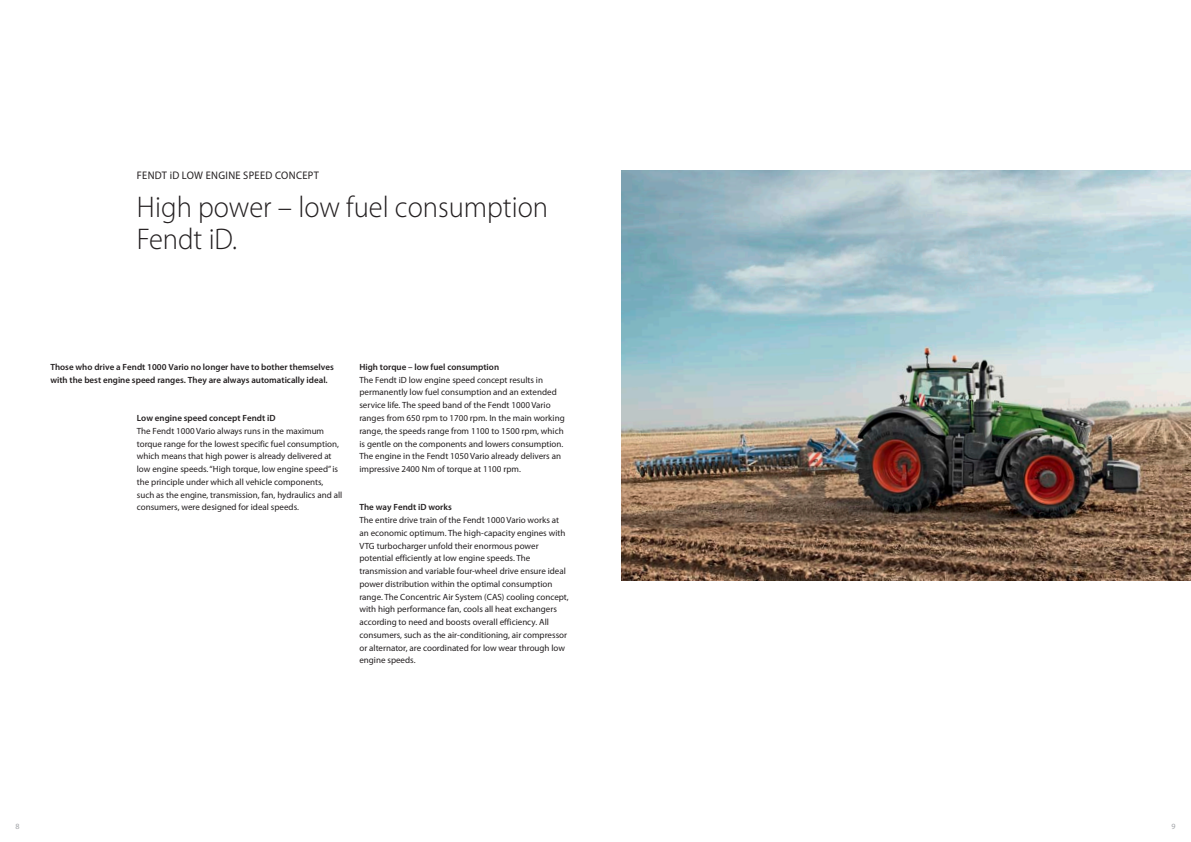
<style>
.page{position:relative;width:1191px;height:842px;background:#fff}
.page>*{position:absolute;margin:0;border:0;box-sizing:border-box;transform-origin:0 0}
._2_HEAD_-_Kompetenz{font:300 30px/32px "Myriad Pro";color:#231f20;scale:.95 1}
._2_Subhead_-_Kompete{font:11px "Myriad Pro";letter-spacing:.03em;color:#231f20;scale:.95 1}
._2_Fliesstext{font:9px/12.8px "Myriad Pro";color:#231f20}
._2_HEAD_Fliesstext{font:600 9px/12.8px "Myriad Pro";color:#231f20}
._2_Fliesstext-2{font:8px "Myriad Pro";color:#a2a4a8}
</style>
<div class="page">
<img style="left:621px;top:170px;width:570px;height:410px">
<p class="_2_Subhead_-_Kompete" style="left:137px;top:169px;width:193px">FENDT iD LOW ENGINE SPEED CONCEPT</p>
<p class="_2_HEAD_-_Kompetenz" style="left:137px;top:191px;width:434px">High power – low fuel consumption<br>Fendt iD.</p>
<p class="_2_HEAD_Fliesstext" style="left:50px;top:361px;width:285px">Those who drive a Fendt 1000 Vario no longer have to bother themselves with the best engine speed ranges. They are always automatically ideal.</p>
<p class="_2_HEAD_Fliesstext" style="left:137px;top:412px;width:140px">Low engine speed concept Fendt iD</p>
<p class="_2_Fliesstext" style="left:137px;top:424px;width:207px">The Fendt 1000 Vario always runs in the maximum torque range for the lowest specific fuel consumption, which means that high power is already delivered at low engine speeds. “High torque, low engine speed” is the principle under which all vehicle components, such as the engine, transmission, fan, hydraulics and all consumers, were designed for ideal speeds.</p>
<p class="_2_HEAD_Fliesstext" style="left:359px;top:361px;width:141px">High torque – low fuel consumption</p>
<p class="_2_Fliesstext" style="left:359px;top:373px;width:207px">The Fendt iD low engine speed concept results in permanently low fuel consumption and an extended service life. The speed band of the Fendt 1000 Vario ranges from 650 rpm to 1700 rpm. In the main working range, the speeds range from 1100 to 1500 rpm, which is gentle on the components and lowers consumption.<br>The engine in the Fendt 1050 Vario already delivers an impressive 2400 Nm of torque at 1100 rpm.</p>
<p class="_2_HEAD_Fliesstext" style="left:359px;top:501px;width:94px">The way Fendt iD works</p>
<p class="_2_Fliesstext" style="left:359px;top:514px;width:211px">The entire drive train of the Fendt 1000 Vario works at an economic optimum. The high-capacity engines with VTG turbocharger unfold their enormous power potential efficiently at low engine speeds. The transmission and variable four-wheel drive ensure ideal power distribution within the optimal consumption range. The Concentric Air System (CAS) cooling concept, with high performance fan, cools all heat exchangers according to need and boosts overall efficiency. All consumers, such as the air-conditioning, air compressor or alternator, are coordinated for low wear through low engine speeds.</p>
<p class="_2_Fliesstext-2" style="left:15px;top:822px;width:6px">8</p>
<p class="_2_Fliesstext-2" style="left:1171px;top:822px;width:6px">9</p>
</div>
